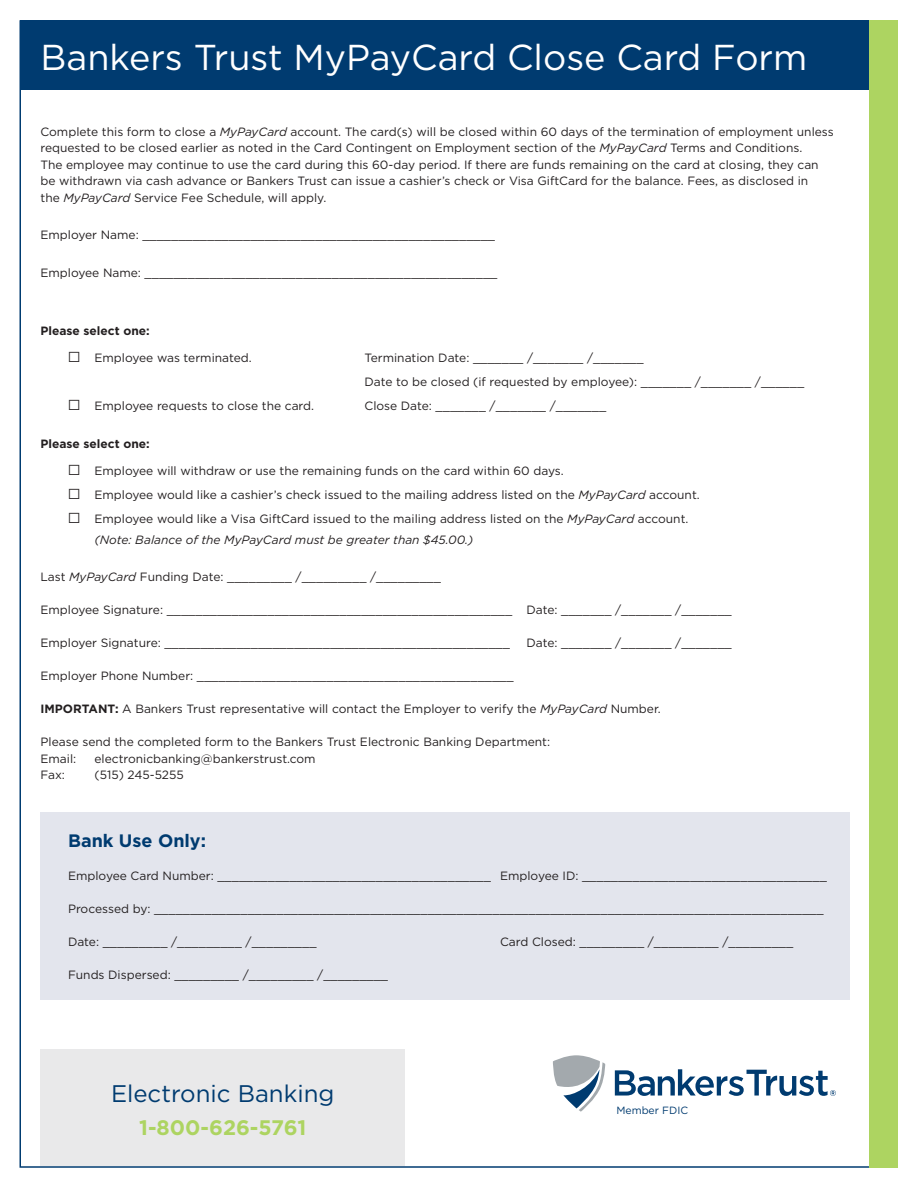
<style>
.page{position:relative;width:918px;height:1188px;background:#fff}
.page>*{position:absolute;margin:0;border:0;box-sizing:border-box;transform-origin:0 0}
.t1{font:36px "Gotham";color:#fff}
.t2{font:24px "Gotham";color:#003b70}
.Interior_Subhead_1{font:700 21px "Gotham";color:#add461}
.t3{font:700 18px "Gotham";color:#003b70}
.t4{font:12px/16.5px "Gotham";color:#231f20}
.t5{font:italic 12px "Gotham";color:#231f20}
.t6{font:700 12px "Gotham";color:#231f20}
.t7{font:10.5px "Gotham";color:#003b70}
.s1{font-style:italic}
.s2{font-weight:700}
</style>
<div class="page">
<div style="left:20px;top:20px;width:864px;height:69px;background:#003b70"></div>
<div style="left:869px;top:20px;width:29px;height:1148px;background:#add461"></div>
<div style="left:40px;top:812px;width:810px;height:188px;background:#e3e5ed"></div>
<svg style="left:553px;top:1055px;width:52px;height:57px"></svg>
<svg style="left:615px;top:1069px;width:221px;height:27px"></svg>
<div style="left:40px;top:1049px;width:365px;height:117px;background:#e9e9ea"></div>
<p class="t1" style="left:40px;top:34px;width:768px">Bankers Trust MyPayCard Close Card Form</p>
<p class="t4" style="left:40px;top:123px;width:795px">Complete this form to close a <span class="s1">MyPayCard</span> account. The card(s) will be closed within 60 days of the termination of employment unless requested to be closed earlier as noted in the Card Contingent on Employment section of the <span class="s1">MyPayCard</span> Terms and Conditions.<br>The employee may continue to use the card during this 60-day period. If there are funds remaining on the card at closing, they can be withdrawn via cash advance or Bankers Trust can issue a cashier’s check or Visa GiftCard for the balance. Fees, as disclosed in<br>the <span class="s1">MyPayCard</span> Service Fee Schedule, will apply.</p>
<p class="t4" style="left:40px;top:227px;width:456px">Employer Name: _________________________________________________</p>
<p class="t4" style="left:40px;top:264px;width:458px">Employee Name: _________________________________________________</p>
<p class="t6" style="left:40px;top:323px;width:111px">Please select one:</p>
<p class="t4" style="left:94px;top:350px;width:159px">Employee was terminated.</p>
<p class="t4" style="left:364px;top:350px;width:281px">Termination Date: _______ /_______ /_______</p>
<p class="t4" style="left:364px;top:374px;width:441px">Date to be closed (if requested by employee): _______ /_______ /______</p>
<p class="t4" style="left:94px;top:398px;width:221px">Employee requests to close the card.</p>
<p class="t4" style="left:364px;top:398px;width:243px">Close Date: _______ /_______ /_______</p>
<p class="t6" style="left:40px;top:436px;width:111px">Please select one:</p>
<p class="t4" style="left:94px;top:462px;width:471px">Employee will withdraw or use the remaining funds on the card within 60 days.</p>
<p class="t4" style="left:94px;top:486px;width:607px">Employee would like a cashier’s check issued to the mailing address listed on the <span class="s1">MyPayCard</span> account.</p>
<p class="t4" style="left:94px;top:510px;width:596px">Employee would like a Visa GiftCard issued to the mailing address listed on the <span class="s1">MyPayCard</span> account.</p>
<p class="t5" style="left:94px;top:532px;width:380px">(Note: Balance of the MyPayCard must be greater than $45.00.)</p>
<p class="t4" style="left:40px;top:569px;width:402px">Last <span class="s1">MyPayCard</span> Funding Date: _________ /_________ /_________</p>
<p class="t4" style="left:40px;top:602px;width:693px">Employee Signature: ________________________________________________ Date: _______ /_______ /_______</p>
<p class="t4" style="left:40px;top:635px;width:471px">Employer Signature: ________________________________________________</p>
<p class="t4" style="left:526px;top:635px;width:207px">Date: _______ /_______ /_______</p>
<p class="t4" style="left:40px;top:668px;width:475px">Employer Phone Number: ____________________________________________</p>
<p class="t4" style="left:40px;top:701px;width:622px"><span class="s2">IMPORTANT:</span> A Bankers Trust representative will contact the Employer to verify the <span class="s1">MyPayCard</span> Number.</p>
<p class="t4" style="left:40px;top:734px;width:511px">Please send the completed form to the Bankers Trust Electronic Banking Department:</p>
<p class="t4" style="left:40px;top:750px;width:37px">Email:</p>
<p class="t4" style="left:94px;top:750px;width:223px">electronicbanking@bankerstrust.com</p>
<p class="t4" style="left:40px;top:767px;width:26px">Fax:</p>
<p class="t4" style="left:94px;top:767px;width:91px">(515) 245-5255</p>
<p class="t3" style="left:68px;top:829px;width:140px">Bank Use Only:</p>
<p class="t4" style="left:68px;top:868px;width:760px">Employee Card Number: ______________________________________ Employee ID: __________________________________</p>
<p class="t4" style="left:68px;top:901px;width:757px">Processed by: _____________________________________________________________________________________________</p>
<p class="t4" style="left:68px;top:934px;width:250px">Date: _________ /_________ /_________</p>
<p class="t4" style="left:500px;top:934px;width:295px">Card Closed: _________ /_________ /_________</p>
<p class="t4" style="left:68px;top:967px;width:322px">Funds Dispersed: _________ /_________ /_________</p>
<p class="t2" style="left:111px;top:1078px;width:225px">Electronic Banking</p>
<p class="Interior_Subhead_1" style="left:139px;top:1114px;width:169px">1-800-626-5761</p>
<p class="t7" style="left:616px;top:1104px;width:73px">Member FDIC</p>
</div>
